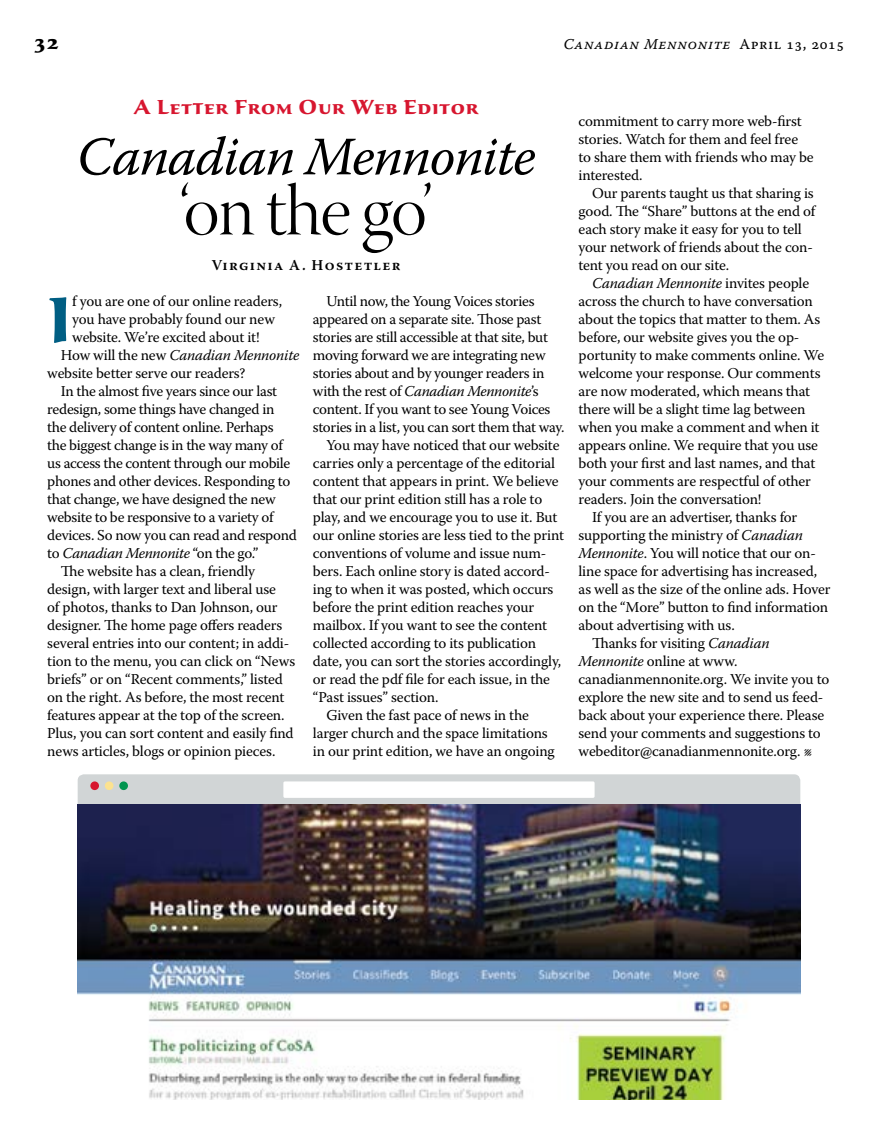
<style>
.page{position:relative;width:878px;height:1148px;background:#fff}
.page>*{position:absolute;margin:0;border:0;box-sizing:border-box;transform-origin:0 0}
.t1{font:72px "Warnock Pro Light Disp";letter-spacing:-.025em;color:#000}
.t2{font:700 66.3px "Sava Pro";color:#005e83}
.t3{font:italic 54px "Warnock Pro";letter-spacing:-.02em;color:#000}
.t4{font:700 21px "Sava Pro";letter-spacing:.035em;color:#d7162f}
.t5{font:700 21px "Sava Pro";color:#000}
.t6{font:15px/18px "Warnock Pro";letter-spacing:-.01em;color:#000}
.t7{font:italic 15px "Warnock Pro";letter-spacing:-.02em;color:#000}
.t8{font:15px "Warnock Pro It Capt";letter-spacing:.035em;color:#000}
.t9{font:600 15px "Warnock Pro";letter-spacing:.09em;color:#000}
.s1{font-family:"Warnock Pro Capt"}
.s2{font-style:normal}
.s3{font-style:italic}
</style>
<div class="page">
<div style="left:78px;top:774px;width:722px;height:30px;background:#d1d5d6"></div>
<img style="left:78px;top:804px;width:722px;height:295px">
<div style="left:90px;top:781px;width:9px;height:9px;background:#d7162f;border-radius:50%"></div>
<div style="left:105px;top:781px;width:8px;height:9px;background:#fce290;border-radius:50%"></div>
<div style="left:119px;top:781px;width:9px;height:9px;background:#00944f;border-radius:50%"></div>
<div style="left:283px;top:781px;width:311px;height:17px;background:#fff;border-radius:2px"></div>
<h3 class="t5" style="left:34px;top:28px;width:27px">32</h3>
<p class="t8" style="left:563px;top:35px;width:282px">Canadian Mennonite <span class="s1">April 13, 2015</span></p>
<h3 class="t4" style="left:134px;top:93px;width:346px">A Letter From Our Web Editor</h3>
<h3 class="t3" style="left:76px;top:124px;width:460px">Canadian Mennonite</h3>
<h1 class="t1" style="left:180px;top:172px;width:254px">‘on the go’</h1>
<p class="t9" style="left:212px;top:256px;width:190px">Virginia A. Hostetler</p>
<h2 class="t2" style="left:47px;top:276px;width:27px">I</h2>
<p class="t6" style="left:72px;top:292px;width:212px">f you are one of our online readers,</p>
<p class="t6" style="left:72px;top:310px;width:204px">you have probably found our new</p>
<p class="t6" style="left:72px;top:328px;width:189px">website. We’re excited about it!</p>
<p class="t7" style="left:61px;top:346px;width:240px"><span class="s2">How will the new</span> Canadian Mennonite</p>
<p class="t6" style="left:47px;top:364px;width:200px">website better serve our readers?</p>
<p class="t6" style="left:61px;top:382px;width:218px">In the almost five years since our last</p>
<p class="t6" style="left:47px;top:400px;width:228px">redesign, some things have changed in</p>
<p class="t6" style="left:47px;top:418px;width:228px">the delivery of content online. Perhaps</p>
<p class="t6" style="left:47px;top:436px;width:237px">the biggest change is in the way many of</p>
<p class="t6" style="left:47px;top:454px;width:244px">us access the content through our mobile</p>
<p class="t6" style="left:47px;top:472px;width:244px">phones and other devices. Responding to</p>
<p class="t6" style="left:47px;top:490px;width:230px">that change, we have designed the new</p>
<p class="t6" style="left:47px;top:508px;width:228px">website to be responsive to a variety of</p>
<p class="t6" style="left:47px;top:526px;width:251px">devices. So now you can read and respond</p>
<p class="t7" style="left:47px;top:544px;width:212px"><span class="s2">to</span> Canadian Mennonite <span class="s2">“on the go.”</span></p>
<p class="t6" style="left:61px;top:562px;width:196px">The website has a clean, friendly</p>
<p class="t6" style="left:47px;top:580px;width:230px">design, with larger text and liberal use</p>
<p class="t6" style="left:47px;top:598px;width:232px">of photos, thanks to Dan Johnson, our</p>
<p class="t6" style="left:47px;top:616px;width:236px">designer. The home page offers readers</p>
<p class="t6" style="left:47px;top:634px;width:243px">several entries into our content; in addi-</p>
<p class="t6" style="left:47px;top:652px;width:249px">tion to the menu, you can click on “News</p>
<p class="t6" style="left:47px;top:670px;width:237px">briefs” or on “Recent comments,” listed</p>
<p class="t6" style="left:47px;top:688px;width:239px">on the right. As before, the most recent</p>
<p class="t6" style="left:47px;top:706px;width:239px">features appear at the top of the screen.</p>
<p class="t6" style="left:47px;top:724px;width:248px">Plus, you can sort content and easily find</p>
<p class="t6" style="left:47px;top:742px;width:230px">news articles, blogs or opinion pieces.</p>
<p class="t6" style="left:326px;top:292px;width:209px">Until now, the Young Voices stories</p>
<p class="t6" style="left:313px;top:310px;width:230px">appeared on a separate site. Those past</p>
<p class="t6" style="left:313px;top:328px;width:236px">stories are still accessible at that site, but</p>
<p class="t6" style="left:313px;top:346px;width:234px">moving forward we are integrating new</p>
<p class="t6" style="left:313px;top:364px;width:233px">stories about and by younger readers in</p>
<p class="t7" style="left:313px;top:382px;width:227px"><span class="s2">with the rest of</span> Canadian Mennonite<span class="s2">’s</span></p>
<p class="t6" style="left:313px;top:400px;width:239px">content. If you want to see Young Voices</p>
<p class="t6" style="left:313px;top:418px;width:253px">stories in a list, you can sort them that way.</p>
<p class="t6" style="left:326px;top:436px;width:234px">You may have noticed that our website</p>
<p class="t6" style="left:313px;top:454px;width:244px">carries only a percentage of the editorial</p>
<p class="t6" style="left:313px;top:472px;width:247px">content that appears in print. We believe</p>
<p class="t6" style="left:313px;top:490px;width:231px">that our print edition still has a role to</p>
<p class="t6" style="left:313px;top:508px;width:246px">play, and we encourage you to use it. But</p>
<p class="t6" style="left:313px;top:526px;width:252px">our online stories are less tied to the print</p>
<p class="t6" style="left:313px;top:544px;width:235px">conventions of volume and issue num-</p>
<p class="t6" style="left:313px;top:562px;width:238px">bers. Each online story is dated accord-</p>
<p class="t6" style="left:313px;top:580px;width:242px">ing to when it was posted, which occurs</p>
<p class="t6" style="left:313px;top:598px;width:223px">before the print edition reaches your</p>
<p class="t6" style="left:313px;top:616px;width:236px">mailbox. If you want to see the content</p>
<p class="t6" style="left:313px;top:634px;width:225px">collected according to its publication</p>
<p class="t6" style="left:313px;top:652px;width:250px">date, you can sort the stories accordingly,</p>
<p class="t6" style="left:313px;top:670px;width:238px">or read the pdf file for each issue, in the</p>
<p class="t6" style="left:313px;top:688px;width:127px">“Past issues” section.</p>
<p class="t6" style="left:326px;top:706px;width:204px">Given the fast pace of news in the</p>
<p class="t6" style="left:313px;top:724px;width:236px">larger church and the space limitations</p>
<p class="t6" style="left:313px;top:742px;width:243px">in our print edition, we have an ongoing</p>
<p class="t6" style="left:578px;top:112px;width:237px">commitment to carry more web-first stories. Watch for them and feel free to share them with friends who may be interested.</p>
<p class="t6" style="left:578px;top:184px;width:238px;text-indent:14px">Our parents taught us that sharing is good. The “Share” buttons at the end of each story make it easy for you to tell your network of friends about the con&shy;tent you read on our site.</p>
<p class="t7" style="left:592px;top:274px;width:218px">Canadian Mennonite <span class="s2">invites people</span></p>
<p class="t6" style="left:578px;top:292px;width:236px">across the church to have conversation</p>
<p class="t6" style="left:578px;top:310px;width:243px">about the topics that matter to them. As</p>
<p class="t6" style="left:578px;top:328px;width:222px">before, our website gives you the op-</p>
<p class="t6" style="left:578px;top:346px;width:247px">portunity to make comments online. We</p>
<p class="t6" style="left:578px;top:364px;width:243px">welcome your response. Our comments</p>
<p class="t6" style="left:578px;top:382px;width:233px">are now moderated, which means that</p>
<p class="t6" style="left:578px;top:400px;width:228px">there will be a slight time lag between</p>
<p class="t6" style="left:578px;top:418px;width:242px">when you make a comment and when it</p>
<p class="t6" style="left:578px;top:436px;width:241px">appears online. We require that you use</p>
<p class="t6" style="left:578px;top:454px;width:238px">both your first and last names, and that</p>
<p class="t6" style="left:578px;top:472px;width:234px">your comments are respectful of other</p>
<p class="t6" style="left:578px;top:490px;width:184px">readers. Join the conversation!</p>
<p class="t6" style="left:592px;top:508px;width:207px">If you are an advertiser, thanks for</p>
<p class="t6" style="left:578px;top:526px;width:226px">supporting the ministry of <span class="s3">Canadian</span></p>
<p class="t6" style="left:578px;top:544px;width:239px"><span class="s3">Mennonite</span>. You will notice that our on-</p>
<p class="t6" style="left:578px;top:562px;width:240px">line space for advertising has increased,</p>
<p class="t6" style="left:578px;top:580px;width:253px">as well as the size of the online ads. Hover</p>
<p class="t6" style="left:578px;top:598px;width:251px">on the “More” button to find information</p>
<p class="t6" style="left:578px;top:616px;width:158px">about advertising with us.</p>
<p class="t6" style="left:592px;top:634px;width:179px">Thanks for visiting <span class="s3">Canadian</span></p>
<p class="t6" style="left:578px;top:652px;width:160px"><span class="s3">Mennonite</span> online at www.</p>
<p class="t6" style="left:578px;top:670px;width:252px">canadianmennonite.org. We invite you to</p>
<p class="t6" style="left:578px;top:688px;width:246px">explore the new site and to send us feed-</p>
<p class="t6" style="left:578px;top:706px;width:247px">back about your experience there. Please</p>
<p class="t6" style="left:578px;top:724px;width:244px">send your comments and suggestions to</p>
<p class="t6" style="left:578px;top:742px;width:230px">webeditor@canadianmennonite.org. l</p>
</div>
